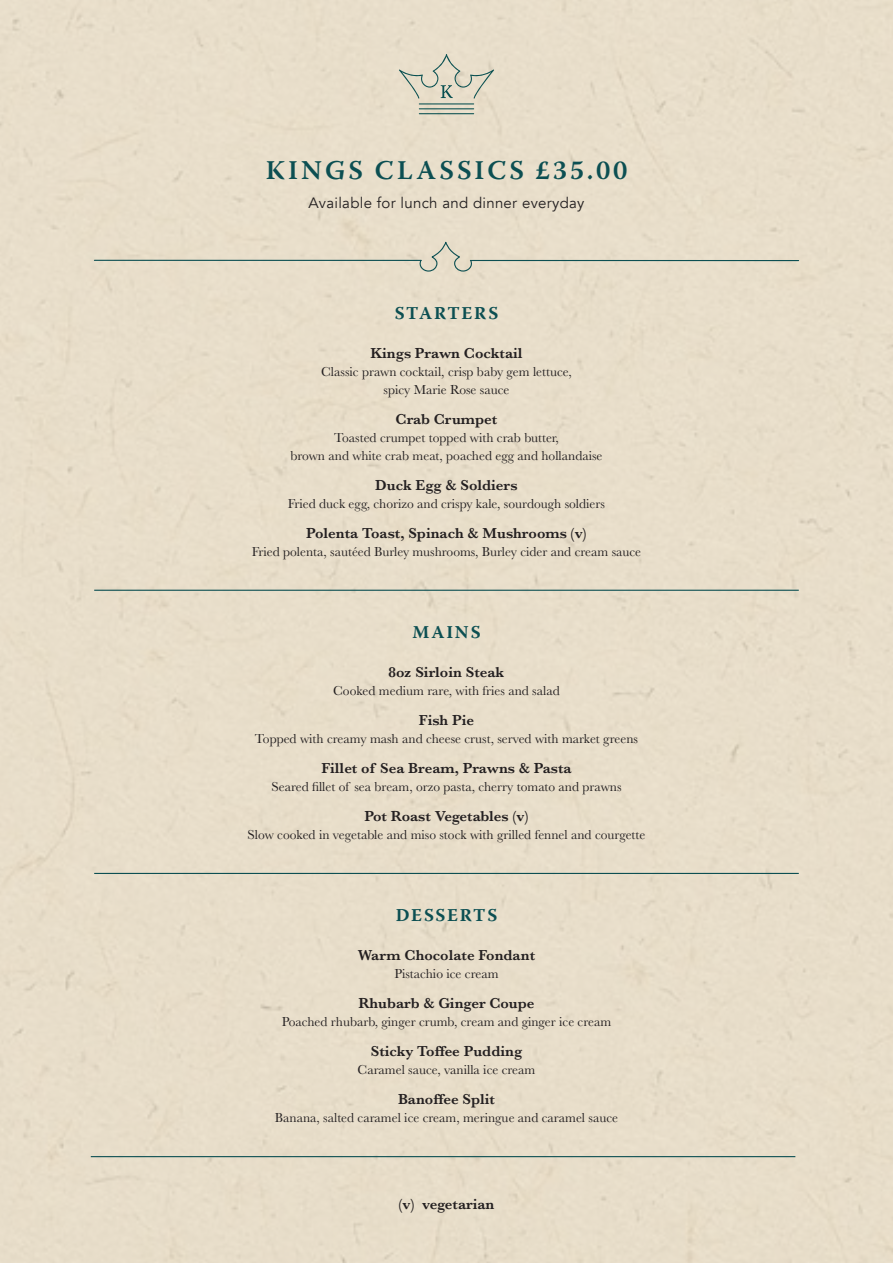
<style>
.page{position:relative;width:893px;height:1263px;background:#fff}
.page>*{position:absolute;margin:0;border:0;box-sizing:border-box;transform-origin:0 0}
.t1{font:600 27px "Warnock Pro";letter-spacing:.12em;color:#0c4f52}
.t2{font:700 18px "Warnock Pro";letter-spacing:.095em;color:#0c4f52}
.Dish__description__kcal{font:600 15px "Baskerville";color:#231f20}
.t3{font:15px "Avenir";letter-spacing:.02em;color:#231f20}
.Dish__description__kcal-2{font:13.5px/18px "Baskerville";color:#231f20;text-align:center}
</style>
<div class="page">
<svg style="left:399px;top:54px;width:95px;height:45px;background:#d7d3c0"></svg>
<hr style="left:419px;top:113px;width:55px;height:1px;background:#084f50">
<hr style="left:419px;top:108px;width:55px;height:1px;background:#084f50">
<hr style="left:419px;top:103px;width:55px;height:1px;background:#084f50">
<hr style="left:94px;top:590px;width:705px;height:1px;background:#0c4f52">
<hr style="left:94px;top:873px;width:705px;height:1px;background:#0c4f52">
<svg style="left:418px;top:242px;width:55px;height:30px;background:#d6d1bf"></svg>
<hr style="left:470px;top:260px;width:329px;height:1px;background:#0c4f52">
<hr style="left:94px;top:260px;width:327px;height:1px;background:#0c4f52">
<hr style="left:91px;top:1156px;width:704px;height:1px;background:#0c4f52">
<p class="t1" style="left:266px;top:154px;width:363px">KINGS CLASSICS £35.00</p>
<p class="t3" style="left:309px;top:194px;width:277px">Available for lunch and dinner everyday</p>
<p class="t2" style="left:395px;top:302px;width:105px">STARTERS</p>
<p class="Dish__description__kcal" style="left:370px;top:342px;width:154px">Kings Prawn Cocktail</p>
<p class="Dish__description__kcal-2" style="left:321px;top:363px;width:252px">Classic prawn cocktail, crisp baby gem lettuce, spicy Marie Rose sauce</p>
<p class="Dish__description__kcal" style="left:396px;top:408px;width:103px">Crab Crumpet</p>
<p class="Dish__description__kcal-2" style="left:290px;top:429px;width:313px">Toasted crumpet topped with crab butter,<br>brown and white crab meat, poached egg and hollandaise</p>
<p class="Dish__description__kcal" style="left:375px;top:474px;width:144px">Duck Egg &amp; Soldiers</p>
<p class="Dish__description__kcal-2" style="left:288px;top:495px;width:319px">Fried duck egg, chorizo and crispy kale, sourdough soldiers</p>
<p class="Dish__description__kcal" style="left:306px;top:522px;width:282px">Polenta Toast, Spinach &amp; Mushrooms (v)</p>
<p class="Dish__description__kcal-2" style="left:252px;top:543px;width:391px">Fried polenta, sautéed Burley mushrooms, Burley cider and cream sauce</p>
<p class="t2" style="left:412px;top:621px;width:69px">MAINS</p>
<p class="Dish__description__kcal" style="left:389px;top:662px;width:117px">8oz Sirloin Steak</p>
<p class="Dish__description__kcal-2" style="left:333px;top:682px;width:228px">Cooked medium rare, with fries and salad</p>
<p class="Dish__description__kcal" style="left:419px;top:710px;width:57px">Fish Pie</p>
<p class="Dish__description__kcal-2" style="left:255px;top:730px;width:385px">Topped with creamy mash and cheese crust, served with market greens</p>
<p class="Dish__description__kcal" style="left:321px;top:758px;width:252px">Fillet of Sea Bream, Prawns &amp; Pasta</p>
<p class="Dish__description__kcal-2" style="left:271px;top:778px;width:352px">Seared fillet of sea bream, orzo pasta, cherry tomato and prawns</p>
<p class="Dish__description__kcal" style="left:364px;top:806px;width:166px">Pot Roast Vegetables (v)</p>
<p class="Dish__description__kcal-2" style="left:248px;top:826px;width:399px">Slow cooked in vegetable and miso stock with grilled fennel and courgette</p>
<p class="t2" style="left:396px;top:904px;width:103px">DESSERTS</p>
<p class="Dish__description__kcal" style="left:358px;top:945px;width:179px">Warm Chocolate Fondant</p>
<p class="Dish__description__kcal-2" style="left:394px;top:965px;width:106px">Pistachio ice cream</p>
<p class="Dish__description__kcal" style="left:358px;top:993px;width:178px">Rhubarb &amp; Ginger Coupe</p>
<p class="Dish__description__kcal-2" style="left:282px;top:1013px;width:331px">Poached rhubarb, ginger crumb, cream and ginger ice cream</p>
<p class="Dish__description__kcal" style="left:371px;top:1041px;width:153px">Sticky Toffee Pudding</p>
<p class="Dish__description__kcal-2" style="left:358px;top:1061px;width:179px">Caramel sauce, vanilla ice cream</p>
<p class="Dish__description__kcal" style="left:398px;top:1089px;width:98px">Banoffee Split</p>
<p class="Dish__description__kcal-2" style="left:275px;top:1109px;width:345px">Banana, salted caramel ice cream, meringue and caramel sauce</p>
<p class="Dish__description__kcal" style="left:398px;top:1193px;width:97px">(v) vegetarian</p>
</div>
